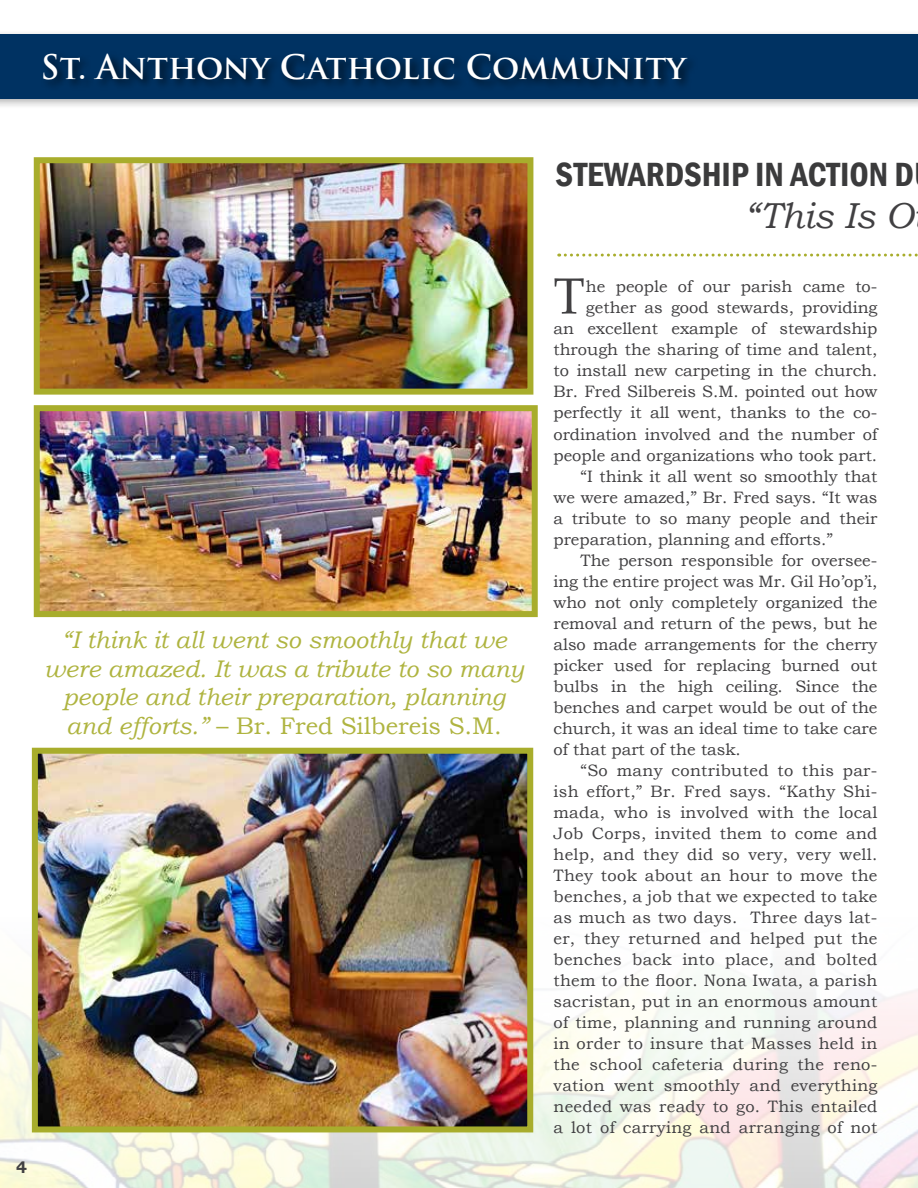
<style>
.page{position:relative;width:918px;height:1188px;background:#fff}
.page>*{position:absolute;margin:0;border:0;box-sizing:border-box;transform-origin:0 0}
.t1{font:50.85px "Palatino Linotype";color:#414042}
.t2{font:italic 36px "Bookman Old Style";color:#414042}
.t3{font:600 condensed 34.5px "Franklin Gothic";color:#3b3b3c}
.t4{font:700 33px "Trajan Pro";color:#fff}
.t5{font:italic 24px/28.5px "Bookman Old Style";color:#afb440;text-align:center}
.t6{font:16.5px "Bookman Old Style";color:#414042}
.t7{font:16.5px "Bookman Old Style";letter-spacing:.02em;color:#414042}
.t8{font:700 16.5px "Bookman Old Style";color:#414042}
.s1{font-style:normal}
</style>
<div class="page">
<img style="left:0;top:868px;width:918px;height:320px">
<div style="left:0;top:29px;width:918px;height:81px;background:#000;opacity:.3"></div>
<div style="left:0;top:34px;width:918px;height:65px;background:#003262"></div>
<div style="left:40px;top:50px;width:660px;height:42px;background:#000;opacity:.75"></div>
<svg style="left:559px;top:254px;width:359px;height:3px"></svg>
<img style="left:41px;top:412px;width:490px;height:198px">
<div style="left:34px;top:405px;width:504px;height:212px;border:6px solid #a8ad2c"></div>
<img style="left:39px;top:755px;width:487px;height:370px">
<div style="left:32px;top:748px;width:501px;height:384px;border:6px solid #a8ad2c"></div>
<img style="left:41px;top:164px;width:485px;height:224px">
<div style="left:34px;top:157px;width:499px;height:238px;border:6px solid #a8ad2c"></div>
<h3 class="t4" style="left:40px;top:46px;width:647px">St. Anthony Catholic Community</h3>
<h3 class="t5" style="left:44px;top:626px;width:482px">“I think it all went so smoothly that we were amazed. It was a tribute to so many people and their preparation, planning and efforts.” <span class="s1">– Br. Fred Silbereis S.M.</span></h3>
<p class="t8" style="left:16px;top:1155px;width:12px">4</p>
<h3 class="t3" style="left:555px;top:152px;width:360px">STEWARDSHIP IN ACTION D</h3>
<h2 class="t2" style="left:744px;top:191px;width:171px">“This Is O</h2>
<h1 class="t1" style="left:554px;top:260px;width:33px">T</h1>
<p class="t6" style="left:586px;top:276px;width:293px">he people of our parish came to-</p>
<p class="t6" style="left:586px;top:297px;width:293px">gether as good stewards, providing</p>
<p class="t6" style="left:553px;top:318px;width:326px">an excellent example of stewardship</p>
<p class="t6" style="left:553px;top:339px;width:326px">through the sharing of time and talent,</p>
<p class="t6" style="left:553px;top:360px;width:325px">to install new carpeting in the church.</p>
<p class="t6" style="left:553px;top:381px;width:326px">Br. Fred Silbereis S.M. pointed out how</p>
<p class="t6" style="left:553px;top:402px;width:325px">perfectly it all went, thanks to the co-</p>
<p class="t6" style="left:553px;top:423px;width:326px">ordination involved and the number of</p>
<p class="t6" style="left:553px;top:444px;width:325px">people and organizations who took part.</p>
<p class="t6" style="left:580px;top:465px;width:298px">“I think it all went so smoothly that</p>
<p class="t6" style="left:553px;top:486px;width:326px">we were amazed,” Br. Fred says. “It was</p>
<p class="t6" style="left:553px;top:507px;width:326px">a tribute to so many people and their</p>
<p class="t6" style="left:553px;top:528px;width:281px">preparation, planning and efforts.”</p>
<p class="t6" style="left:580px;top:549px;width:299px">The person responsible for oversee-</p>
<p class="t6" style="left:553px;top:570px;width:326px">ing the entire project was Mr. Gil Ho’op’i,</p>
<p class="t6" style="left:553px;top:591px;width:325px">who not only completely organized the</p>
<p class="t6" style="left:553px;top:612px;width:325px">removal and return of the pews, but he</p>
<p class="t6" style="left:553px;top:633px;width:325px">also made arrangements for the cherry</p>
<p class="t6" style="left:553px;top:654px;width:325px">picker used for replacing burned out</p>
<p class="t6" style="left:553px;top:675px;width:326px">bulbs in the high ceiling. Since the</p>
<p class="t6" style="left:553px;top:696px;width:325px">benches and carpet would be out of the</p>
<p class="t6" style="left:553px;top:717px;width:325px">church, it was an ideal time to take care</p>
<p class="t6" style="left:553px;top:738px;width:189px">of that part of the task.</p>
<p class="t7" style="left:580px;top:759px;width:298px">“So many contributed to this par-</p>
<p class="t7" style="left:553px;top:780px;width:326px">ish effort,” Br. Fred says. “Kathy Shi-</p>
<p class="t7" style="left:553px;top:801px;width:326px">mada, who is involved with the local</p>
<p class="t7" style="left:553px;top:822px;width:325px">Job Corps, invited them to come and</p>
<p class="t7" style="left:553px;top:843px;width:326px">help, and they did so very, very well.</p>
<p class="t7" style="left:553px;top:864px;width:325px">They took about an hour to move the</p>
<p class="t7" style="left:553px;top:885px;width:325px">benches, a job that we expected to take</p>
<p class="t7" style="left:553px;top:906px;width:325px">as much as two days. Three days lat-</p>
<p class="t7" style="left:553px;top:927px;width:325px">er, they returned and helped put the</p>
<p class="t7" style="left:553px;top:948px;width:325px">benches back into place, and bolted</p>
<p class="t7" style="left:553px;top:969px;width:326px">them to the floor. Nona Iwata, a parish</p>
<p class="t7" style="left:553px;top:990px;width:325px">sacristan, put in an enormous amount</p>
<p class="t7" style="left:553px;top:1011px;width:325px">of time, planning and running around</p>
<p class="t7" style="left:553px;top:1032px;width:325px">in order to insure that Masses held in</p>
<p class="t7" style="left:553px;top:1053px;width:325px">the school cafeteria during the reno-</p>
<p class="t7" style="left:553px;top:1074px;width:325px">vation went smoothly and everything</p>
<p class="t7" style="left:553px;top:1095px;width:325px">needed was ready to go. This entailed</p>
<p class="t7" style="left:553px;top:1116px;width:325px">a lot of carrying and arranging of not</p>
</div>
